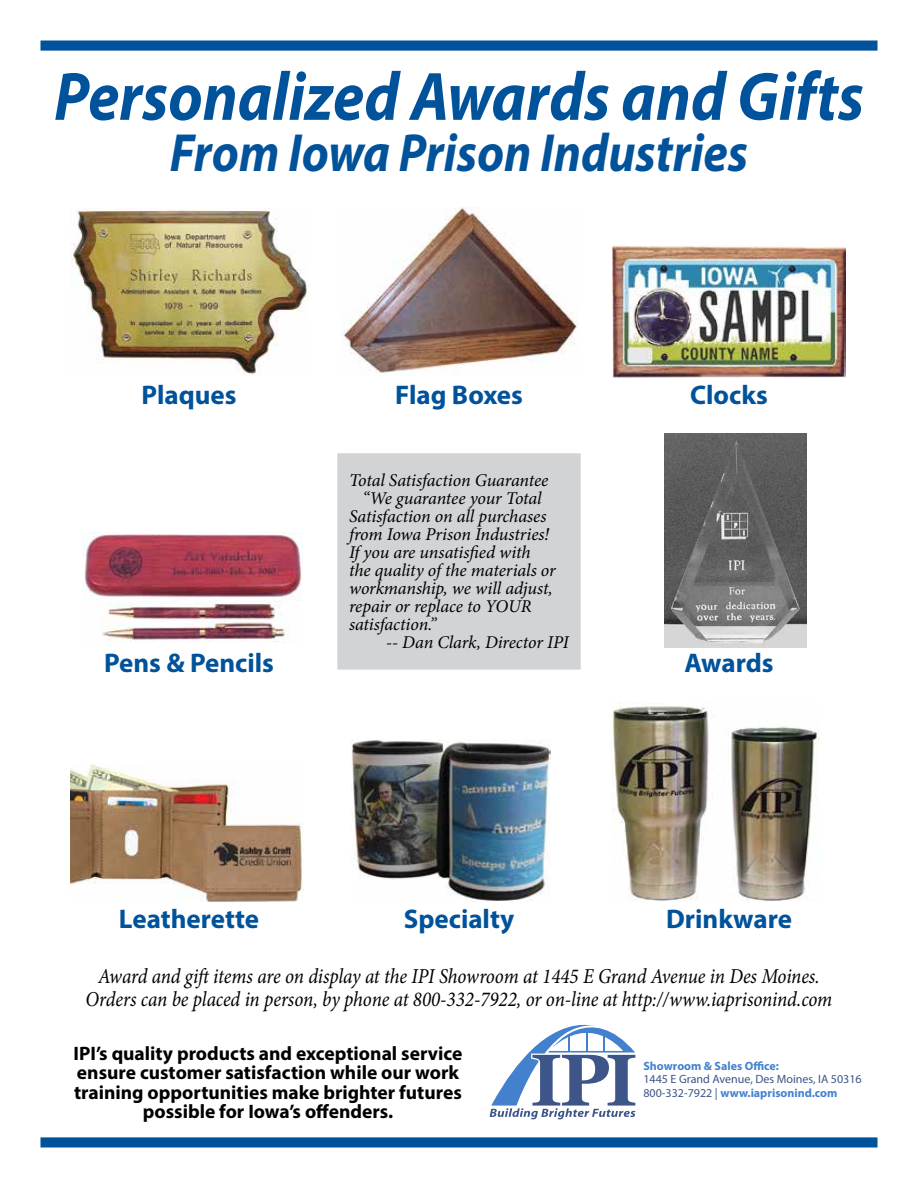
<style>
.page{position:relative;width:918px;height:1188px;background:#fff}
.page>*{position:absolute;margin:0;border:0;box-sizing:border-box;transform-origin:0 0}
.t1{font:italic 700 69px "Myriad Pro";color:#00529b;scale:.9 1}
.t2{font:italic 700 54px "Myriad Pro";color:#00529b;scale:.9 1}
.t3{font:700 27px "Myriad Pro";color:#00529b}
.t4{font:italic 21.3px/23.4px "Minion Pro";letter-spacing:-.005em;color:#000;text-align:center;scale:.9 1}
.t5{font:700 19.5px/19.5px "Myriad Pro";color:#000;text-align:center}
.t6{font:italic 18px "Minion Pro";letter-spacing:-.01em;color:#000}
.t7{font:12px/13.5px "Myriad Pro";color:#3d5588}
.t8{font:700 12px "Myriad Pro";color:#4381cf}
.s1{font-weight:700;color:#4381cf}
</style>
<div class="page">
<div style="left:40px;top:1137px;width:838px;height:11px;background:#00529b;border:2px solid #00529b"></div>
<div style="left:338px;top:453px;width:242px;height:216px;background:#d1d3d4;border:1px solid #d1d3d4"></div>
<div style="left:40px;top:40px;width:838px;height:11px;background:#00529b;border:2px solid #00529b"></div>
<img style="left:71px;top:208px;width:237px;height:167px">
<img style="left:611px;top:703px;width:207px;height:198px">
<img style="left:341px;top:207px;width:238px;height:168px">
<img style="left:83px;top:532px;width:219px;height:110px">
<img style="left:664px;top:433px;width:142px;height:215px">
<img style="left:613px;top:246px;width:233px;height:131px">
<svg style="left:490px;top:1025px;width:145px;height:94px"></svg>
<img style="left:352px;top:740px;width:199px;height:161px">
<img style="left:71px;top:764px;width:232px;height:138px">
<h1 class="t1" style="left:54px;top:52px;width:901px">Personalized Awards and Gifts</h1>
<h2 class="t2" style="left:170px;top:118px;width:644px">From Iowa Prison Industries</h2>
<h3 class="t3" style="left:141px;top:377px;width:97px">Plaques</h3>
<h3 class="t3" style="left:690px;top:377px;width:79px">Clocks</h3>
<h3 class="t3" style="left:395px;top:377px;width:129px">Flag Boxes</h3>
<h3 class="t3" style="left:104px;top:645px;width:171px">Pens &amp; Pencils</h3>
<p class="t6" style="left:349px;top:468px;width:201px">Total Satisfaction Guarantee</p>
<p class="t6" style="left:363px;top:486px;width:181px">“We guarantee your Total</p>
<p class="t6" style="left:349px;top:504px;width:199px">Satisfaction on all purchases</p>
<p class="t6" style="left:349px;top:522px;width:202px">from Iowa Prison Industries!</p>
<p class="t6" style="left:349px;top:540px;width:183px">If you are unsatisfied with</p>
<p class="t6" style="left:349px;top:558px;width:208px">the quality of the materials or</p>
<p class="t6" style="left:349px;top:576px;width:205px">workmanship, we will adjust,</p>
<p class="t6" style="left:349px;top:594px;width:184px">repair or replace to YOUR</p>
<p class="t6" style="left:349px;top:612px;width:89px">satisfaction.”</p>
<p class="t6" style="left:386px;top:630px;width:184px">-- Dan Clark, Director IPI</p>
<h3 class="t3" style="left:684px;top:645px;width:91px">Awards</h3>
<h3 class="t3" style="left:119px;top:902px;width:142px">Leatherette</h3>
<h3 class="t3" style="left:404px;top:902px;width:112px">Specialty</h3>
<h3 class="t3" style="left:666px;top:902px;width:127px">Drinkware</h3>
<p class="t4" style="left:86px;top:964px;width:831px">Award and gift items are on display at the IPI Showroom at 1445 E Grand Avenue in Des Moines.<br>Orders can be placed in person, by phone at 800-332-7922, or on-line at http://www.iaprisonind.com</p>
<p class="t5" style="left:74px;top:1043px;width:390px">IPI’s quality products and exceptional service ensure customer satisfaction while our work training opportunities make brighter futures possible for Iowa’s offenders.</p>
<p class="t8" style="left:643px;top:1058px;width:137px">Showroom &amp; Sales Office:</p>
<p class="t7" style="left:643px;top:1072px;width:220px">1445 E Grand Avenue, Des Moines, IA 50316<br>800-332-7922 | <span class="s1">www.iaprisonind.com</span></p>
</div>
